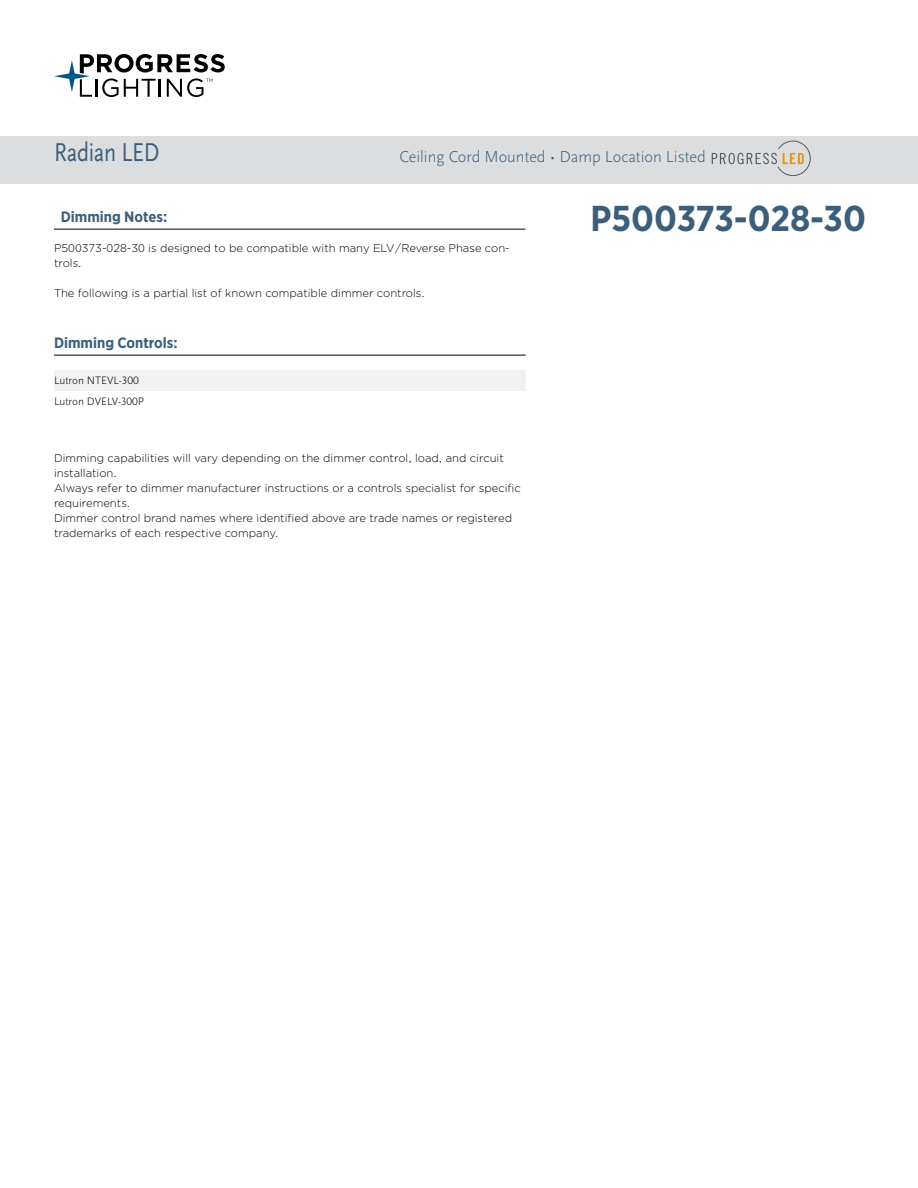
<style>
.page{position:relative;width:918px;height:1188px;background:#fff}
.page>*{position:absolute;margin:0;border:0;box-sizing:border-box;transform-origin:0 0}
.t1{font:700 36px "Gotham Narrow";color:#3b5e7b}
.t2{font:27px "Scala Sans Pro";letter-spacing:-.01em;color:#3b5e7b;scale:.82 1}
.t3{font:300 16.5px "Scala Sans Pro";color:#3b5e7b}
.t4{font:700 15px "Gotham Narrow";color:#3b5e7b}
.t5{font:300 11.25px/15px "Gotham";color:#000}
.t6{font:300 11.25px/21px "Scala Sans Pro";color:#000}
</style>
<div class="page">
<svg style="left:54px;top:54px;width:171px;height:43px"></svg>
<hr style="left:54px;top:229px;width:472px;height:1px;background:#000">
<hr style="left:54px;top:355px;width:472px;height:1px;background:#000">
<div style="left:54px;top:370px;width:472px;height:21px;background:#f1f1f2"></div>
<div style="left:0;top:137px;width:918px;height:47px;background:#dcddde"></div>
<svg style="left:712px;top:141px;width:98px;height:35px"></svg>
<h2 class="t2" style="left:54px;top:137px;width:130px">Radian LED</h2>
<h3 class="t3" style="left:400px;top:147px;width:308px">Ceiling Cord Mounted • Damp Location Listed</h3>
<h3 class="t4" style="left:61px;top:207px;width:108px">Dimming Notes:</h3>
<p class="t5" style="left:54px;top:240px;width:457px">P500373-028-30 is designed to be compatible with many ELV/Reverse Phase con&shy;trols.</p>
<p class="t5" style="left:54px;top:285px;width:372px">The following is a partial list of known compatible dimmer controls.</p>
<h3 class="t4" style="left:54px;top:333px;width:125px">Dimming Controls:</h3>
<p class="t6" style="left:54px;top:370px;width:92px">Lutron NTEVL-300<br>Lutron DVELV-300P</p>
<p class="t5" style="left:54px;top:450px;width:468px">Dimming capabilities will vary depending on the dimmer control, load, and circuit installation.<br>Always refer to dimmer manufacturer instructions or a controls specialist for specific requirements.<br>Dimmer control brand names where identified above are trade names or registered trademarks of each respective company.</p>
<h1 class="t1" style="left:591px;top:195px;width:277px">P500373-028-30</h1>
</div>
